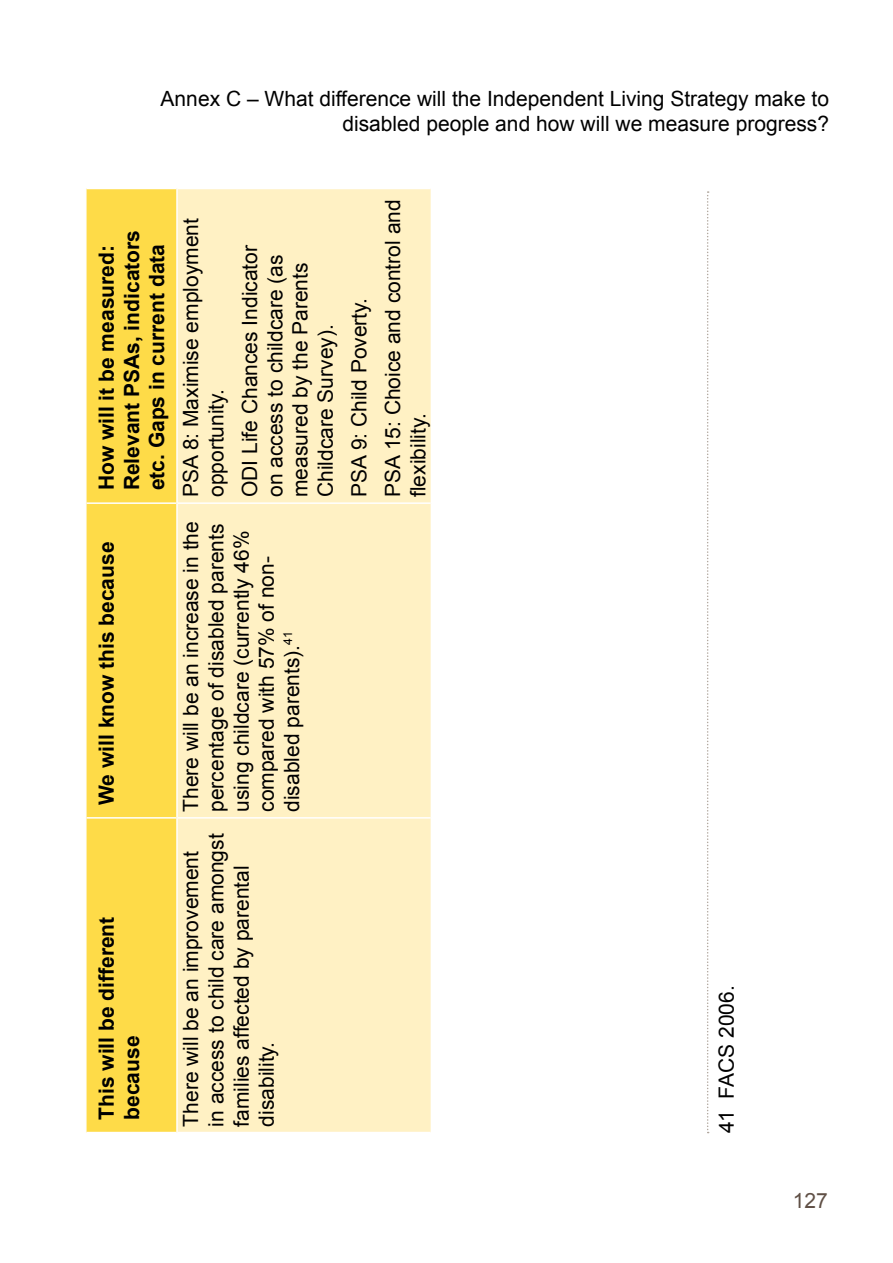
<style>
.page{position:relative;width:893px;height:1263px;background:#fff}
.page>*{position:absolute;margin:0;border:0;box-sizing:border-box;transform-origin:0 0}
.Contents{font:21px/25.2px "Arial";color:#000}
.Contents-2{font:700 21px/25.2px "Arial";color:#000}
.Footnote{font:21px "Arial";color:#000}
.t1{font:21px "Arial";color:#605046}
</style>
<div class="page">
<div style="left:87px;top:189px;width:89px;height:943px;background:#fedb48"></div>
<div style="left:178px;top:189px;width:253px;height:943px;background:#fff1c4"></div>
<hr style="left:87px;top:817px;width:89px;height:2px;background:#fff">
<hr style="left:87px;top:502px;width:89px;height:2px;background:#fff">
<hr style="left:178px;top:817px;width:253px;height:2px;background:#fff">
<hr style="left:178px;top:502px;width:253px;height:2px;background:#fff">
<svg style="left:707px;top:191px;width:2px;height:942px"></svg>
<p class="Contents" style="left:161px;top:86px;width:670px;text-align:right">Annex C – What difference will the Independent Living Strategy make to disabled people and how will we measure progress?</p>
<p class="Contents-2" style="left:95px;top:490px;width:262px;rotate:-90deg">How will it be measured:<br>Relevant PSAs, indicators etc. Gaps in current data</p>
<p class="Contents-2" style="left:95px;top:805px;width:265px;rotate:-90deg">We will know this because</p>
<p class="Contents-2" style="left:95px;top:1120px;width:205px;rotate:-90deg">This will be different because</p>
<p class="Contents" style="left:179px;top:497px;width:280px;rotate:-90deg">PSA 8: Maximise employment opportunity.</p>
<p class="Contents" style="left:237px;top:497px;width:254px;rotate:-90deg">ODI Life Chances Indicator on access to childcare (as measured by the Parents<br>Childcare Survey).</p>
<p class="Contents" style="left:179px;top:812px;width:292px;rotate:-90deg">There will be an increase in the percentage of disabled parents using childcare (currently 46% compared with 57% of non&shy;disabled parents).<sup>41</sup></p>
<p class="Contents" style="left:179px;top:1126px;width:294px;rotate:-90deg">There will be an improvement in access to child care amongst families affected by parental disability.</p>
<p class="Contents" style="left:347px;top:497px;width:201px;rotate:-90deg">PSA 9: Child Poverty.</p>
<p class="Contents" style="left:380px;top:497px;width:299px;rotate:-90deg">PSA 15: Choice and control and flexibility.</p>
<p class="Footnote" style="left:713px;top:1133px;width:149px;rotate:-90deg">41 FACS 2006.</p>
<p class="t1" style="left:793px;top:1187px;width:37px">127</p>
</div>
